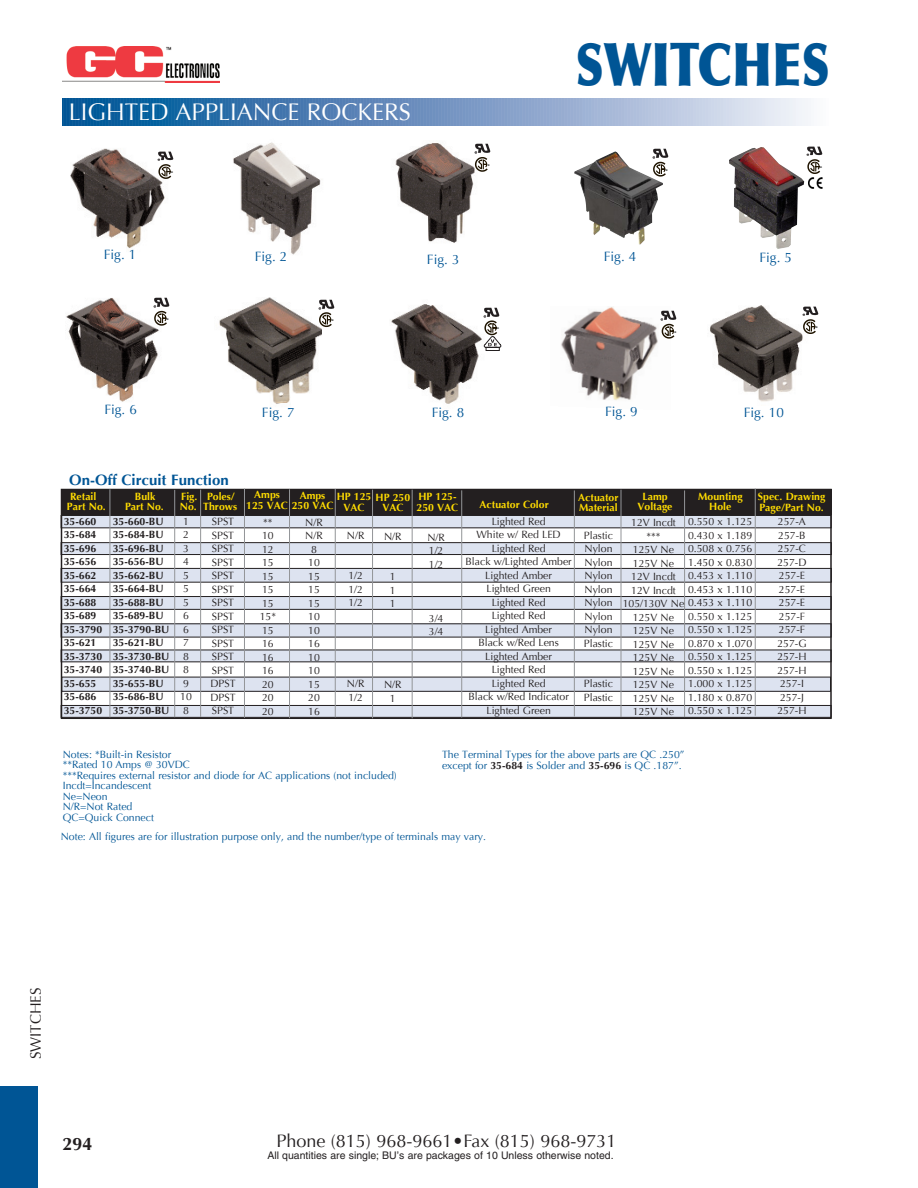
<style>
.page{position:relative;width:918px;height:1188px;background:#fff}
.page>*{position:absolute;margin:0;border:0;box-sizing:border-box;transform-origin:0 0}
.t1{font:900 60px "Optima";color:#005595;scale:.8 1}
.t2{font:24px "Optima";color:#fff}
.t3{font:18px "Optima";color:#231f20}
.t4{font:700 18px "Optima";color:#231f20}
.t5{font:700 15px "Optima";color:#005595}
.t6{font:15px "Optima";color:#231f20}
.t7{font:13.5px "Optima";color:#005595}
.t8{font:10.5px/13.5px "Optima";color:#231f20}
.t9{font:10.5px/10.5px "Optima";color:#005595}
.t10{font:700 10.5px/13.5px "Optima";color:#231f20}
.t11{font:700 10.5px/10.5px "Optima";color:#ffdc01}
.t12{font:10.5px "Helvetica";color:#231f20}
.t13{font:700 2.4px "Helvetica";color:#000}
.s1{font-weight:700;color:#231f20}
</style>
<div class="page">
<img style="left:63px;top:46px;width:156px;height:36px">
<div style="left:0;top:1087px;width:37px;height:101px;background:#005595"></div>
<svg style="left:62px;top:98px;width:749px;height:27px;background:#7198c3"></svg>
<div style="left:61px;top:489px;width:771px;height:30px;background:#231f20"></div>
<img style="left:710px;top:305px;width:93px;height:97px">
<img style="left:70px;top:148px;width:95px;height:100px">
<img style="left:66px;top:298px;width:97px;height:104px">
<img style="left:391px;top:304px;width:93px;height:100px">
<img style="left:233px;top:142px;width:88px;height:113px">
<img style="left:219px;top:297px;width:103px;height:107px">
<img style="left:395px;top:143px;width:80px;height:100px">
<img style="left:561px;top:307px;width:101px;height:94px">
<div style="left:61px;top:705px;width:770px;height:12px;background:#dde3f0"></div>
<div style="left:61px;top:705px;width:771px;height:13px;border:1px solid #231f20"></div>
<div style="left:62px;top:677px;width:769px;height:14px;background:#dde3f0"></div>
<div style="left:61px;top:677px;width:770px;height:15px;border:1px solid #231f20"></div>
<div style="left:61px;top:650px;width:770px;height:12px;background:#dde3f0"></div>
<div style="left:61px;top:624px;width:770px;height:13px;background:#dde3f0"></div>
<div style="left:61px;top:597px;width:770px;height:12px;background:#dde3f0"></div>
<div style="left:61px;top:596px;width:771px;height:14px;border:1px solid #231f20"></div>
<div style="left:61px;top:568px;width:770px;height:14px;background:#dde3f0"></div>
<div style="left:61px;top:568px;width:771px;height:15px;border:1px solid #231f20"></div>
<div style="left:61px;top:543px;width:770px;height:12px;background:#dde3f0"></div>
<div style="left:61px;top:542px;width:771px;height:13px;border:1px solid #231f20"></div>
<div style="left:61px;top:515px;width:770px;height:13px;background:#dde3f0"></div>
<div style="left:61px;top:515px;width:771px;height:13px;border:1px solid #231f20"></div>
<div style="left:61px;top:489px;width:771px;height:230px;border:2px solid #231f20"></div>
<hr style="left:461px;top:490px;width:1px;height:228px;background:#939598">
<hr style="left:372px;top:490px;width:1px;height:228px;background:#939598">
<hr style="left:412px;top:490px;width:1px;height:228px;background:#939598">
<hr style="left:755px;top:488px;width:1px;height:228px;background:#939598">
<hr style="left:684px;top:490px;width:1px;height:227px;background:#939598">
<svg style="left:158px;top:164px;width:14px;height:15px"></svg>
<img style="left:157px;top:150px;width:17px;height:13px">
<svg style="left:475px;top:157px;width:13px;height:15px"></svg>
<img style="left:473px;top:143px;width:18px;height:13px">
<svg style="left:574px;top:151px;width:92px;height:94px"></svg>
<img style="left:652px;top:148px;width:17px;height:13px">
<svg style="left:729px;top:147px;width:93px;height:102px"></svg>
<img style="left:806px;top:146px;width:17px;height:12px">
<svg style="left:154px;top:311px;width:13px;height:15px"></svg>
<img style="left:153px;top:297px;width:17px;height:13px">
<svg style="left:319px;top:312px;width:13px;height:15px"></svg>
<img style="left:318px;top:298px;width:17px;height:13px">
<svg style="left:484px;top:320px;width:18px;height:31px"></svg>
<img style="left:483px;top:306px;width:17px;height:13px">
<svg style="left:662px;top:323px;width:13px;height:16px"></svg>
<img style="left:660px;top:310px;width:17px;height:13px">
<svg style="left:803px;top:319px;width:13px;height:15px"></svg>
<img style="left:802px;top:305px;width:17px;height:13px">
<hr style="left:621px;top:490px;width:1px;height:227px;background:#939598">
<hr style="left:574px;top:490px;width:1px;height:226px;background:#939598">
<hr style="left:335px;top:489px;width:1px;height:228px;background:#939598">
<hr style="left:289px;top:489px;width:1px;height:229px;background:#939598">
<hr style="left:244px;top:489px;width:1px;height:229px;background:#939598">
<hr style="left:200px;top:490px;width:1px;height:227px;background:#939598">
<hr style="left:174px;top:490px;width:1px;height:227px;background:#939598">
<hr style="left:110px;top:489px;width:1px;height:228px;background:#939598">
<h2 class="t2" style="left:69px;top:98px;width:343px">LIGHTED APPLIANCE ROCKERS</h2>
<p class="t13" style="left:171px;top:171px;width:3px">®</p>
<p class="t13" style="left:488px;top:164px;width:3px">®</p>
<h1 class="t1" style="left:576px;top:28px;width:319px">SWITCHES</h1>
<p class="t13" style="left:666px;top:169px;width:3px">®</p>
<p class="t13" style="left:820px;top:166px;width:3px">®</p>
<p class="t7" style="left:104px;top:247px;width:34px">Fig. 1</p>
<p class="t7" style="left:604px;top:249px;width:34px">Fig. 4</p>
<p class="t7" style="left:255px;top:249px;width:34px">Fig. 2</p>
<p class="t7" style="left:759px;top:250px;width:34px">Fig. 5</p>
<p class="t7" style="left:427px;top:251px;width:34px">Fig. 3</p>
<p class="t13" style="left:167px;top:318px;width:3px">®</p>
<p class="t13" style="left:332px;top:319px;width:3px">®</p>
<p class="t13" style="left:497px;top:328px;width:3px">®</p>
<p class="t13" style="left:674px;top:331px;width:3px">®</p>
<p class="t7" style="left:104px;top:401px;width:34px">Fig. 6</p>
<p class="t7" style="left:605px;top:403px;width:34px">Fig. 9</p>
<p class="t7" style="left:744px;top:405px;width:42px">Fig. 10</p>
<p class="t7" style="left:432px;top:404px;width:34px">Fig. 8</p>
<p class="t7" style="left:262px;top:405px;width:34px">Fig. 7</p>
<h3 class="t5" style="left:69px;top:471px;width:161px">On-Off Circuit Function</h3>
<p class="t13" style="left:816px;top:326px;width:3px">®</p>
<p class="t11" style="left:70px;top:491px;width:28px">Retail</p>
<p class="t11" style="left:135px;top:491px;width:22px">Bulk</p>
<p class="t11" style="left:181px;top:491px;width:55px">Fig. Poles/</p>
<p class="t11" style="left:67px;top:502px;width:40px">Part No.</p>
<p class="t11" style="left:125px;top:502px;width:40px">Part No.</p>
<p class="t11" style="left:180px;top:502px;width:59px">No. Throws</p>
<p class="t10" style="left:64px;top:514px;width:40px">35-660<br>35-684<br>35-696<br>35-656<br>35-662<br>35-664<br>35-688<br>35-689<br>35-3790<br>35-621<br>35-3730<br>35-3740<br>35-655<br>35-686<br>35-3750</p>
<p class="t10" style="left:113px;top:515px;width:58px">35-660-BU<br>35-684-BU<br>35-696-BU<br>35-656-BU<br>35-662-BU<br>35-664-BU<br>35-688-BU<br>35-689-BU<br>35-3790-BU<br>35-621-BU<br>35-3730-BU<br>35-3740-BU<br>35-655-BU<br>35-686-BU<br>35-3750-BU</p>
<p class="t8" style="left:180px;top:515px;width:13px">1<br>2<br>3<br>4<br>5<br>5<br>5<br>6<br>6<br>7<br>8<br>8<br>9<br>10<br>8</p>
<p class="t8" style="left:210px;top:515px;width:27px">SPST<br>SPST<br>SPST<br>SPST<br>SPST<br>SPST<br>SPST<br>SPST<br>SPST<br>SPST<br>SPST<br>SPST<br>DPST<br>DPST<br>SPST</p>
<p class="t11" style="left:254px;top:490px;width:27px">Amps</p>
<p class="t8" style="left:260px;top:516px;width:18px;text-align:center">**<br>10<br>12<br>15<br>15<br>15<br>15<br>15*<br>15<br>16<br>16<br>16<br>20<br>20<br>20</p>
<p class="t11" style="left:246px;top:490px;width:89px;text-indent:53px">Amps<br>125 VAC 250 VAC</p>
<p class="t11" style="left:344px;top:492px;width:68px;text-indent:-7px">HP 125 HP 250<br>VAC</p>
<p class="t8" style="left:347px;top:529px;width:19px">N/R</p>
<p class="t8" style="left:348px;top:569px;width:16px;text-align:justify">1/2<br>1/2<br>1/2</p>
<p class="t11" style="left:417px;top:492px;width:43px">HP 125-<br>250 VAC</p>
<p class="t8" style="left:427px;top:530px;width:19px">N/R<br>1/2<br>1/2</p>
<p class="t11" style="left:382px;top:502px;width:23px">VAC</p>
<p class="t8" style="left:384px;top:529px;width:19px">N/R</p>
<p class="t8" style="left:390px;top:570px;width:7px;text-align:justify">1<br>1<br>1</p>
<p class="t8" style="left:305px;top:515px;width:19px;text-align:center">N/R<br>N/R<br>8<br>10<br>15<br>15<br>15<br>10<br>10<br>16<br>10<br>10<br>15<br>20<br>16</p>
<p class="t8" style="left:429px;top:611px;width:16px">3/4<br>3/4</p>
<p class="t8" style="left:347px;top:677px;width:19px">N/R<br>1/2</p>
<p class="t8" style="left:384px;top:678px;width:19px;text-align:center">N/R<br>1</p>
<p class="t11" style="left:480px;top:500px;width:71px">Actuator Color</p>
<p class="t11" style="left:578px;top:492px;width:42px">Actuator<br>Material</p>
<p class="t11" style="left:638px;top:491px;width:37px;text-align:center">Lamp<br>Voltage</p>
<p class="t11" style="left:698px;top:491px;width:46px;text-align:center">Mounting<br>Hole</p>
<p class="t11" style="left:758px;top:492px;width:69px">Spec. Drawing<br>Page/Part No.</p>
<p class="t8" style="left:466px;top:514px;width:108px;text-align:center">Lighted Red<br>White w/ Red LED<br>Lighted Red<br>Black w/Lighted Amber<br>Lighted Amber<br>Lighted Green<br>Lighted Red<br>Lighted Red<br>Lighted Amber<br>Black w/Red Lens<br>Lighted Amber<br>Lighted Red<br>Lighted Red<br>Black w/Red Indicator<br>Lighted Green</p>
<p class="t8" style="left:584px;top:528px;width:31px;text-align:justify">Plastic Nylon Nylon Nylon Nylon Nylon Nylon Nylon Plastic</p>
<p class="t8" style="left:584px;top:677px;width:31px">Plastic<br>Plastic</p>
<p class="t8" style="left:623px;top:515px;width:131px;text-align:right">0.550 x 1.125<br>0.430 x 1.189<br>0.508 x 0.756<br>1.450 x 0.830<br>0.453 x 1.110<br>0.453 x 1.110<br>105/130V Ne 0.453 x 1.110<br>0.550 x 1.125<br>0.550 x 1.125<br>0.870 x 1.070<br>0.550 x 1.125<br>0.550 x 1.125<br>1.000 x 1.125<br>1.180 x 0.870<br>0.550 x 1.125</p>
<p class="t8" style="left:631px;top:516px;width:46px;text-align:center">12V Incdt ***<br>125V Ne<br>125V Ne<br>12V Incdt<br>12V Incdt</p>
<p class="t8" style="left:633px;top:610px;width:43px;text-align:justify">125V Ne 125V Ne 125V Ne 125V Ne 125V Ne 125V Ne 125V Ne 125V Ne</p>
<p class="t8" style="left:777px;top:515px;width:31px">257-A<br>257-B<br>257-C<br>257-D<br>257-E<br>257-E<br>257-E<br>257-F<br>257-F<br>257-G<br>257-H<br>257-H<br>257-I<br>257-J<br>257-H</p>
<p class="t9" style="left:63px;top:749px;width:336px">Notes: *Built-in Resistor<br>**Rated 10 Amps @ 30VDC<br>***Requires external resistor and diode for AC applications (not included)<br>Incdt=Incandescent<br>Ne=Neon<br>N/R=Not Rated<br>QC=Quick Connect</p>
<p class="t9" style="left:442px;top:750px;width:244px">The Terminal Types for the above parts are QC .250” except for <span class="s1">35-684</span> is Solder and <span class="s1">35-696</span> is QC .187”.</p>
<p class="t9" style="left:61px;top:831px;width:427px">Note: All figures are for illustration purpose only, and the number/type of terminals may vary.</p>
<h3 class="t6" style="left:27px;top:1059px;width:73px;rotate:-90deg">SWITCHES</h3>
<h3 class="t4" style="left:63px;top:1133px;width:32px">294</h3>
<h3 class="t3" style="left:276px;top:1131px;width:342px">Phone (815) 968-9661•Fax (815) 968-9731</h3>
<p class="t12" style="left:267px;top:1151px;width:348px">All quantities are single; BU’s are packages of 10 Unless otherwise noted.</p>
</div>
